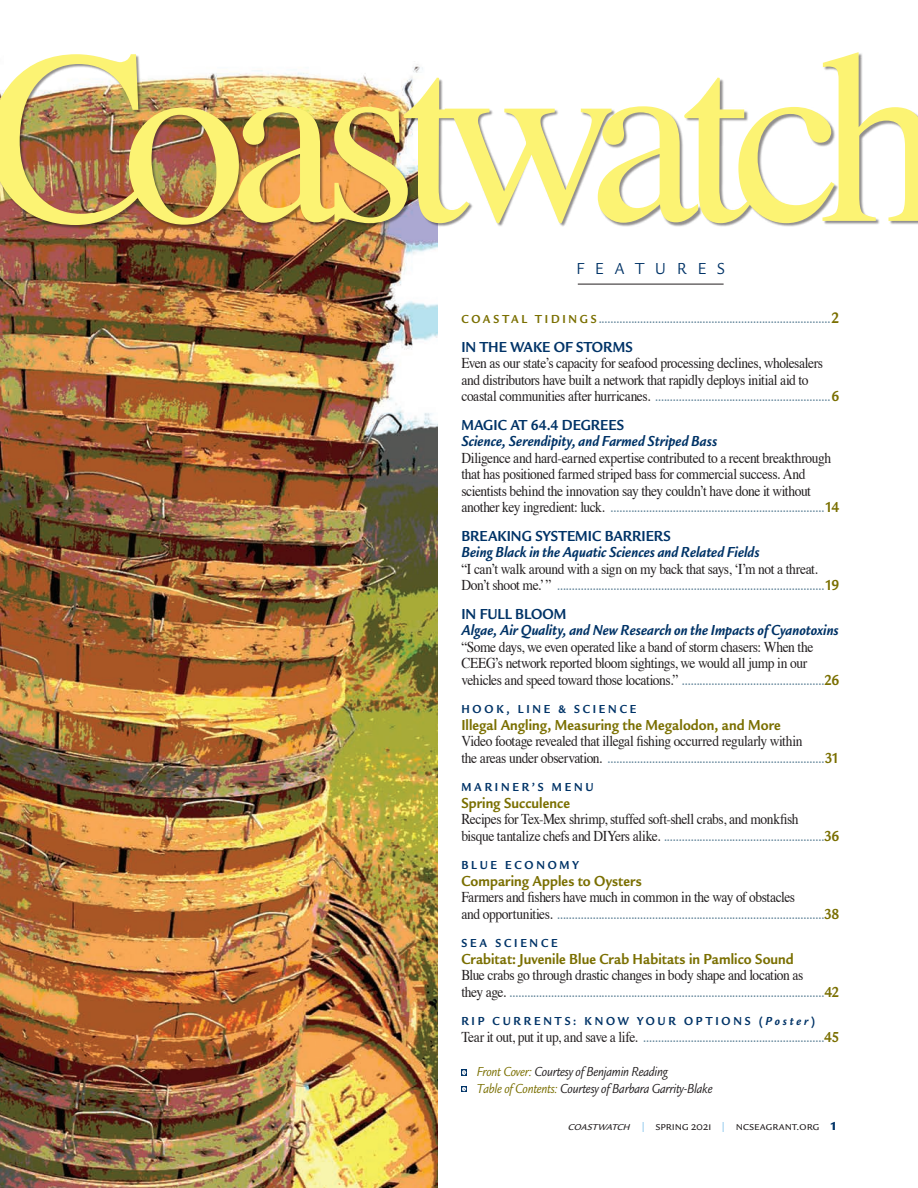
<style>
.page{position:relative;width:918px;height:1188px;background:#fff}
.page>*{position:absolute;margin:0;border:0;box-sizing:border-box;transform-origin:0 0}
.t1{font:247.5px "Times";letter-spacing:-.07em;color:#fcf373}
.t2{font:16.5px "Legacy Sans";letter-spacing:.75em;color:#003367;scale:.9 1}
.t3{font:15px/16.5px "Times";letter-spacing:-.03em;color:#231f20;scale:.9 1}
.t4{font:15px/16.5px "Times";letter-spacing:-.03em;color:#5b7f95;scale:.9 1}
.t5{font:italic 700 15px "Legacy Sans";letter-spacing:.005em;color:#003367;scale:.9 1}
.t6{font:700 15px "Legacy Sans";letter-spacing:.005em;color:#7a6f00;scale:.9 1}
.t7{font:700 15px "Legacy Sans";color:#003367;scale:.9 1}
.t8{font:italic 13.5px "Legacy Sans";letter-spacing:-.02em;color:#231f20;scale:.9 1}
.t9{font:700 12px "Legacy Sans";letter-spacing:.26em;color:#003367;scale:.9 1}
.t10{font:12px "Legacy Sans SC";letter-spacing:-.01em;color:#231f20}
.s1{font-family:"Legacy Sans";font-weight:700;font-size:12px;color:#7a6f00}
.s2{font-family:"Legacy Sans";font-weight:700;font-size:15.75px;color:#7a6f00}
.s3{color:#5b7f95}
.s4{font-family:"Legacy Sans";font-weight:700;color:#7a6f00}
.s5{color:#231f20}
.s6{font-style:italic}
.s7{color:#7a6f00}
.s8{font-weight:500;color:#78bde8}
.s9{font-family:"Legacy Sans";font-weight:900;color:#003367}
</style>
<div class="page">
<img style="left:0;top:229px;width:438px;height:959px">
<div style="left:0;top:53px;width:918px;height:176px;background:#231f20;opacity:.5"></div>
<svg style="left:461px;top:1070px;width:6px;height:5px"></svg>
<svg style="left:461px;top:1086px;width:6px;height:6px"></svg>
<hr style="left:578px;top:284px;width:146px;height:1px;background:#231f20">
<h1 class="t1" style="left:-15px;top:-94px;width:961px">Coastwatch</h1>
<p class="t2" style="left:577px;top:258px;width:166px">FEATURES</p>
<p class="t4" style="left:461px;top:309px;width:422px"><span class="s1">C O A S T A L T I D I N G S</span>..............................................................................<span class="s2">2</span></p>
<p class="t7" style="left:461px;top:338px;width:192px">IN THE WAKE OF STORMS</p>
<p class="t3" style="left:461px;top:354px;width:421px">Even as our state’s capacity for seafood processing declines, wholesalers and distributors have built a network that rapidly deploys initial aid to coastal communities after hurricanes. <span class="s3">...........................................................</span><span class="s4">6</span></p>
<p class="t7" style="left:461px;top:416px;width:182px">MAGIC AT 64.4 DEGREES</p>
<p class="t5" style="left:461px;top:432px;width:286px">Science, Serendipity, and Farmed Striped Bass</p>
<p class="t3" style="left:461px;top:448px;width:422px">Diligence and hard-earned expertise contributed to a recent breakthrough that has positioned farmed striped bass for commercial success. And scientists behind the innovation say they couldn’t have done it without another key ingredient: luck. <span class="s3">........................................................................</span><span class="s4">14</span></p>
<p class="t7" style="left:461px;top:527px;width:234px">BREAKING SYSTEMIC BARRIERS</p>
<p class="t5" style="left:461px;top:543px;width:333px">Being Black in the Aquatic Sciences and Related Fields</p>
<p class="t4" style="left:461px;top:559px;width:421px"><span class="s5">“I can’t walk around with a sign on my back that says, ‘I’m not a threat.<br>Don’t shoot me.’”</span> ..........................................................................................<span class="s4">19</span></p>
<p class="t7" style="left:461px;top:605px;width:118px">IN FULL BLOOM</p>
<p class="t5" style="left:461px;top:621px;width:421px">Algae, Air Quality, and New Research on the Impacts of Cyanotoxins</p>
<p class="t3" style="left:461px;top:637px;width:421px">“Some days, we even operated like a band of storm chasers: When the<br>CEEG’s network reported bloom sightings, we would all jump in our vehicles and speed toward those locations.” <span class="s3">................................................</span><span class="s4">26</span></p>
<p class="t9" style="left:461px;top:702px;width:196px">HOOK, LINE &amp; SCIENCE</p>
<p class="t6" style="left:461px;top:716px;width:356px">Illegal Angling, Measuring the Megalodon, and More</p>
<p class="t3" style="left:461px;top:732px;width:381px">Video footage revealed that illegal fishing occurred regularly within</p>
<p class="t4" style="left:461px;top:748px;width:421px"><span class="s5">the areas under observation.</span> .........................................................................<span class="s4">31</span></p>
<p class="t9" style="left:461px;top:780px;width:148px">MARINER’S MENU</p>
<p class="t6" style="left:461px;top:794px;width:122px">Spring Succulence</p>
<p class="t3" style="left:461px;top:810px;width:376px">Recipes for Tex-Mex shrimp, stuffed soft-shell crabs, and monkfish</p>
<p class="t4" style="left:461px;top:826px;width:422px"><span class="s5">bisque tantalize chefs and DIYers alike.</span> ......................................................<span class="s4">36</span></p>
<p class="t9" style="left:461px;top:858px;width:132px">BLUE ECONOMY</p>
<p class="t6" style="left:461px;top:872px;width:202px">Comparing Apples to Oysters</p>
<p class="t3" style="left:461px;top:888px;width:372px">Farmers and fishers have much in common in the way of obstacles</p>
<p class="t4" style="left:461px;top:904px;width:421px"><span class="s5">and opportunities.</span> ..........................................................................................<span class="s4">38</span></p>
<p class="t9" style="left:461px;top:936px;width:109px">SEA SCIENCE</p>
<p class="t6" style="left:461px;top:950px;width:371px">Crabitat: Juvenile Blue Crab Habitats in Pamlico Sound</p>
<p class="t3" style="left:461px;top:966px;width:382px">Blue crabs go through drastic changes in body shape and location as</p>
<p class="t4" style="left:461px;top:982px;width:422px"><span class="s5">they age.</span> ..........................................................................................................<span class="s4">42</span></p>
<p class="t9" style="left:461px;top:1014px;width:395px">RIP CURRENTS: KNOW YOUR OPTIONS (<span class="s6">Poster</span>)</p>
<p class="t4" style="left:461px;top:1027px;width:422px"><span class="s5">Tear it out, put it up, and save a life.</span> .............................................................<span class="s4">45</span></p>
<p class="t8" style="left:477px;top:1064px;width:214px"><span class="s7">Front Cover:</span> Courtesy of Benjamin Reading</p>
<p class="t8" style="left:477px;top:1080px;width:264px"><span class="s7">Table of Contents:</span> Courtesy of Barbara Garrity-Blake</p>
<p class="t10" style="left:568px;top:1119px;width:271px"><span class="s6">coastwatch</span> <span class="s8">|</span> spring 2021 <span class="s8">|</span> ncseagrant.org <span class="s9">1</span></p>
</div>
